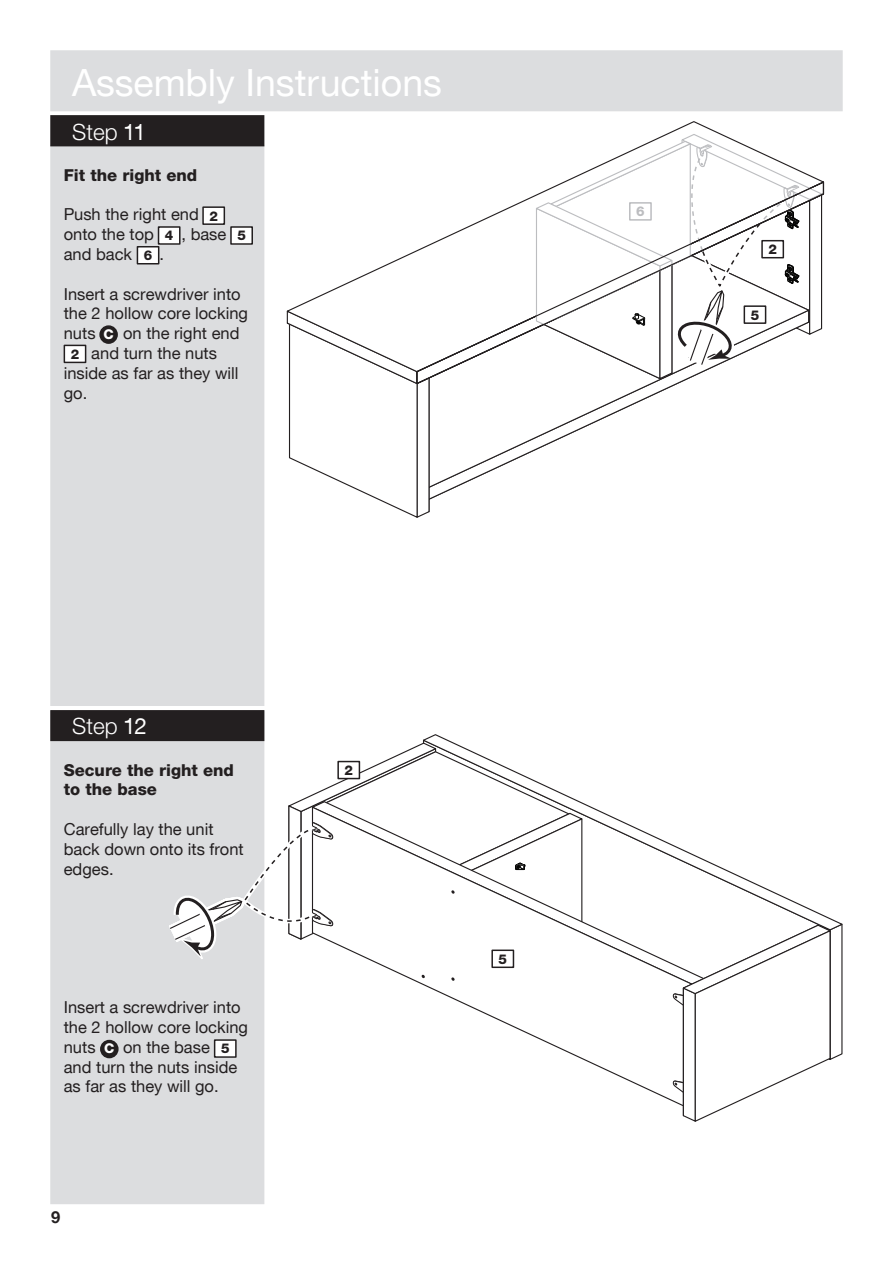
<style>
.page{position:relative;width:893px;height:1263px;background:#fff}
.page>*{position:absolute;margin:0;border:0;box-sizing:border-box;transform-origin:0 0}
.t1{font:37.5px "Helvetica Neue CE";color:#fff}
.t2{font:300 22.5px "Helvetica Neue CE";color:#fff}
.t3{font:16.5px/19.8px "Helvetica Neue CE";color:#231f20}
.t4{font:800 16.5px/19.8px "Helvetica Neue CE";color:#231f20}
.t5{font:700 16.5px "Helvetica Neue CE";color:#231f20}
.t6{font:800 13.5px "Helvetica Neue CE";color:#231f20}
.t7{font:800 13.5px "Helvetica Neue CE";color:#fff}
.t8{font:800 13.5px "Helvetica Neue CE";color:#bcbdc0}
.s1{font-weight:400}
</style>
<div class="page">
<div style="left:51px;top:51px;width:791px;height:60px;background:#dcdddf"></div>
<div style="left:50px;top:50px;width:793px;height:61px;border:2px solid #dcdddf"></div>
<div style="left:51px;top:146px;width:213px;height:1057px;background:#dcdddf"></div>
<div style="left:50px;top:145px;width:214px;height:1059px;border:2px solid #dcdddf"></div>
<div style="left:51px;top:116px;width:213px;height:30px;background:#231f20"></div>
<div style="left:50px;top:115px;width:214px;height:31px;border:2px solid #231f20"></div>
<svg style="left:50px;top:706px;width:215px;height:5px"></svg>
<div style="left:51px;top:711px;width:213px;height:29px;background:#231f20"></div>
<div style="left:50px;top:710px;width:214px;height:31px;border:2px solid #231f20"></div>
<svg style="left:432px;top:385px;width:243px;height:104px"></svg>
<svg style="left:288px;top:373px;width:144px;height:145px"></svg>
<svg style="left:286px;top:121px;width:434px;height:252px"></svg>
<svg style="left:423px;top:734px;width:415px;height:188px"></svg>
<svg style="left:584px;top:800px;width:124px;height:122px"></svg>
<svg style="left:449px;top:806px;width:245px;height:296px"></svg>
<svg style="left:673px;top:922px;width:170px;height:200px"></svg>
<div style="left:101px;top:1040px;width:17px;height:17px;background:#231f20;border-radius:50%"></div>
<div style="left:100px;top:1040px;width:19px;height:18px;border:2px solid #231f20;border-radius:50%"></div>
<svg style="left:169px;top:742px;width:415px;height:255px"></svg>
<div style="left:215px;top:1040px;width:21px;height:17px;background:#fff"></div>
<div style="left:214px;top:1039px;width:23px;height:19px;border:2px solid #231f20"></div>
<div style="left:338px;top:761px;width:21px;height:17px;background:#fff"></div>
<div style="left:337px;top:761px;width:23px;height:18px;border:2px solid #231f20"></div>
<div style="left:492px;top:950px;width:21px;height:17px;background:#fff"></div>
<div style="left:491px;top:949px;width:23px;height:19px;border:2px solid #231f20"></div>
<div style="left:137px;top:247px;width:22px;height:17px;background:#fff"></div>
<div style="left:137px;top:246px;width:22px;height:18px;border:2px solid #231f20"></div>
<div style="left:203px;top:207px;width:21px;height:17px;background:#fff"></div>
<div style="left:202px;top:206px;width:23px;height:19px;border:2px solid #231f20"></div>
<div style="left:159px;top:227px;width:21px;height:17px;background:#fff"></div>
<div style="left:158px;top:226px;width:23px;height:19px;border:2px solid #231f20"></div>
<div style="left:231px;top:227px;width:21px;height:17px;background:#fff"></div>
<div style="left:230px;top:226px;width:23px;height:19px;border:2px solid #231f20"></div>
<div style="left:100px;top:326px;width:17px;height:17px;background:#231f20;border-radius:50%"></div>
<div style="left:99px;top:325px;width:19px;height:19px;border:2px solid #231f20;border-radius:50%"></div>
<div style="left:64px;top:345px;width:22px;height:17px;background:#fff"></div>
<div style="left:64px;top:345px;width:22px;height:18px;border:2px solid #231f20"></div>
<svg style="left:534px;top:133px;width:286px;height:47px"></svg>
<svg style="left:415px;top:180px;width:410px;height:205px"></svg>
<div style="left:630px;top:203px;width:21px;height:17px;background:#fff"></div>
<div style="left:629px;top:202px;width:23px;height:19px;border:2px solid #bcbdc0"></div>
<p class="t1" style="left:72px;top:60px;width:371px">Assembly Instructions</p>
<p class="t2" style="left:72px;top:118px;width:75px">Step <span class="s1">11</span></p>
<p class="t4" style="left:64px;top:165px;width:135px">Fit the right end</p>
<p class="t3" style="left:64px;top:205px;width:137px">Push the right end onto the top</p>
<p class="t6" style="left:209px;top:207px;width:10px">2</p>
<p class="t3" style="left:181px;top:225px;width:46px">, base</p>
<p class="t6" style="left:165px;top:227px;width:10px">4</p>
<p class="t6" style="left:237px;top:227px;width:10px">5</p>
<p class="t3" style="left:64px;top:244px;width:70px">and back</p>
<p class="t3" style="left:160px;top:244px;width:6px">.</p>
<p class="t3" style="left:64px;top:284px;width:186px">Insert a screwdriver into the 2 hollow core locking nuts</p>
<p class="t6" style="left:144px;top:247px;width:10px">6</p>
<p class="t3" style="left:123px;top:324px;width:118px">on the right end</p>
<p class="t3" style="left:91px;top:343px;width:127px">and turn the nuts</p>
<p class="t3" style="left:64px;top:363px;width:176px">inside as far as they will</p>
<p class="t3" style="left:64px;top:383px;width:25px">go.</p>
<p class="t7" style="left:104px;top:326px;width:12px">C</p>
<p class="t6" style="left:71px;top:346px;width:10px">2</p>
<p class="t2" style="left:72px;top:713px;width:76px">Step <span class="s1">12</span></p>
<p class="t4" style="left:64px;top:760px;width:172px">Secure the right end to the base</p>
<p class="t3" style="left:64px;top:819px;width:181px">Carefully lay the unit back down onto its front edges.</p>
<p class="t3" style="left:64px;top:998px;width:186px">Insert a screwdriver into the 2 hollow core locking nuts</p>
<p class="t3" style="left:64px;top:1037px;width:175px;text-indent:59px">on the base and turn the nuts inside as far as they will go.</p>
<p class="t7" style="left:104px;top:1040px;width:12px">C</p>
<p class="t6" style="left:221px;top:1040px;width:10px">5</p>
<p class="t5" style="left:51px;top:1207px;width:11px">9</p>
<p class="t6" style="left:345px;top:762px;width:10px">2</p>
<p class="t6" style="left:499px;top:950px;width:10px">5</p>
<p class="t8" style="left:636px;top:203px;width:10px">6</p>
<p class="t6" style="left:768px;top:241px;width:10px">2</p>
<p class="t6" style="left:751px;top:306px;width:10px">5</p>
</div>
